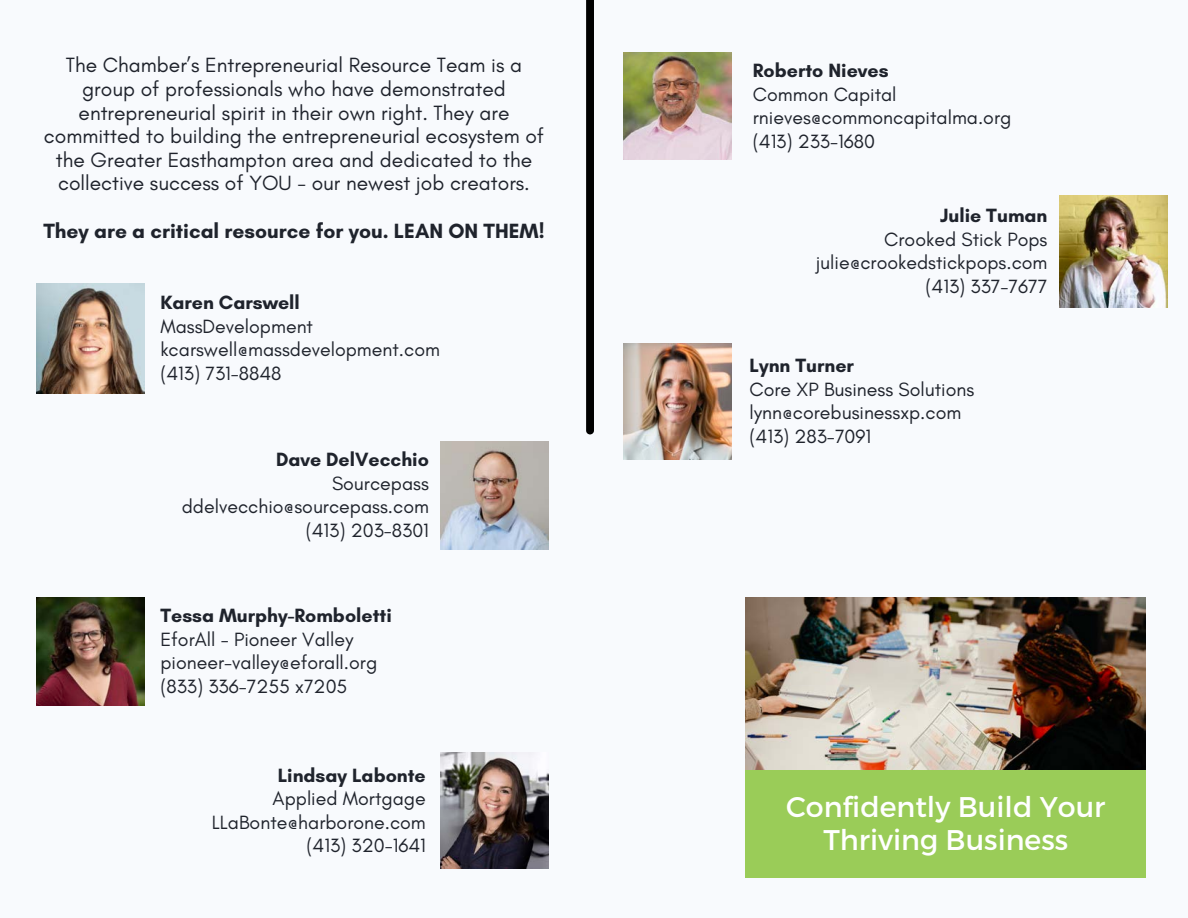
<style>
.page{position:relative;width:1188px;height:918px;background:#f8fafd}
.page>*{position:absolute;margin:0;border:0;box-sizing:border-box;transform-origin:0 0}
.t1{font:28.5px/32.8px "Montserrat";color:#fff;text-align:center}
.t2{font:21px/23.7px "Glacial Indifference";color:#1f232c;text-align:center}
.t3{font:700 21px "Glacial Indifference";color:#1f232c}
.t4{font:19.5px "Glacial Indifference";color:#1f232c}
.t5{font:700 19.5px "Glacial Indifference";color:#1f232c}
</style>
<div class="page">
<svg style="left:586px;top:0;width:8px;height:434px;background:#030303"></svg>
<img style="left:624px;top:343px;width:108px;height:116px">
<div style="left:745px;top:769px;width:401px;height:109px;background:#9acc58"></div>
<img style="left:745px;top:597px;width:401px;height:172px">
<img style="left:36px;top:597px;width:108px;height:108px">
<img style="left:441px;top:441px;width:108px;height:108px">
<img style="left:36px;top:283px;width:108px;height:110px">
<img style="left:624px;top:53px;width:108px;height:107px">
<img style="left:1059px;top:196px;width:108px;height:111px">
<img style="left:441px;top:753px;width:108px;height:116px">
<p class="t2" style="left:44px;top:53px;width:502px">The Chamber’s Entrepreneurial Resource Team is a group of professionals who have demonstrated entrepreneurial spirit in their own right. They are committed to building the entrepreneurial ecosystem of the Greater Easthampton area and dedicated to the collective success of YOU - our newest job creators.</p>
<p class="t3" style="left:43px;top:218px;width:503px">They are a critical resource for you. LEAN ON THEM!</p>
<p class="t5" style="left:160px;top:291px;width:141px">Karen Carswell</p>
<p class="t4" style="left:160px;top:314px;width:154px">MassDevelopment</p>
<p class="t4" style="left:160px;top:338px;width:281px">kcarswell@massdevelopment.com</p>
<p class="t4" style="left:160px;top:361px;width:123px">(413) 731-8848</p>
<p class="t5" style="left:276px;top:448px;width:154px">Dave DelVecchio</p>
<p class="t4" style="left:332px;top:471px;width:98px">Sourcepass</p>
<p class="t4" style="left:182px;top:495px;width:249px">ddelvecchio@sourcepass.com</p>
<p class="t4" style="left:306px;top:519px;width:125px">(413) 203-8301</p>
<p class="t5" style="left:160px;top:603px;width:233px">Tessa Murphy-Romboletti</p>
<p class="t4" style="left:160px;top:627px;width:195px">EforAll - Pioneer Valley</p>
<p class="t4" style="left:160px;top:651px;width:218px">pioneer-valley@eforall.org</p>
<p class="t4" style="left:160px;top:674px;width:188px">(833) 336-7255 x7205</p>
<p class="t5" style="left:278px;top:763px;width:150px">Lindsay Labonte</p>
<p class="t4" style="left:273px;top:787px;width:155px">Applied Mortgage</p>
<p class="t4" style="left:212px;top:810px;width:215px">LLaBonte@harborone.com</p>
<p class="t4" style="left:307px;top:834px;width:121px">(413) 320-1641</p>
<p class="t5" style="left:753px;top:58px;width:137px">Roberto Nieves</p>
<p class="t4" style="left:753px;top:82px;width:145px">Common Capital</p>
<p class="t4" style="left:753px;top:106px;width:260px">rnieves@commoncapitalma.org</p>
<p class="t4" style="left:753px;top:129px;width:124px">(413) 233-1680</p>
<p class="t5" style="left:940px;top:204px;width:109px">Julie Tuman</p>
<p class="t4" style="left:884px;top:227px;width:165px">Crooked Stick Pops</p>
<p class="t4" style="left:816px;top:251px;width:233px">julie@crookedstickpops.com</p>
<p class="t4" style="left:926px;top:274px;width:123px">(413) 337-7677</p>
<p class="t5" style="left:750px;top:353px;width:106px">Lynn Turner</p>
<p class="t4" style="left:750px;top:377px;width:226px">Core XP Business Solutions</p>
<h2 class="t4" style="left:750px;top:401px;width:213px">lynn@corebusinessxp.com</h2>
<p class="t4" style="left:750px;top:424px;width:123px">(413) 283-7091</p>
<p class="t1" style="left:786px;top:789px;width:321px">Confidently Build Your<br>Thriving Business</p>
</div>
